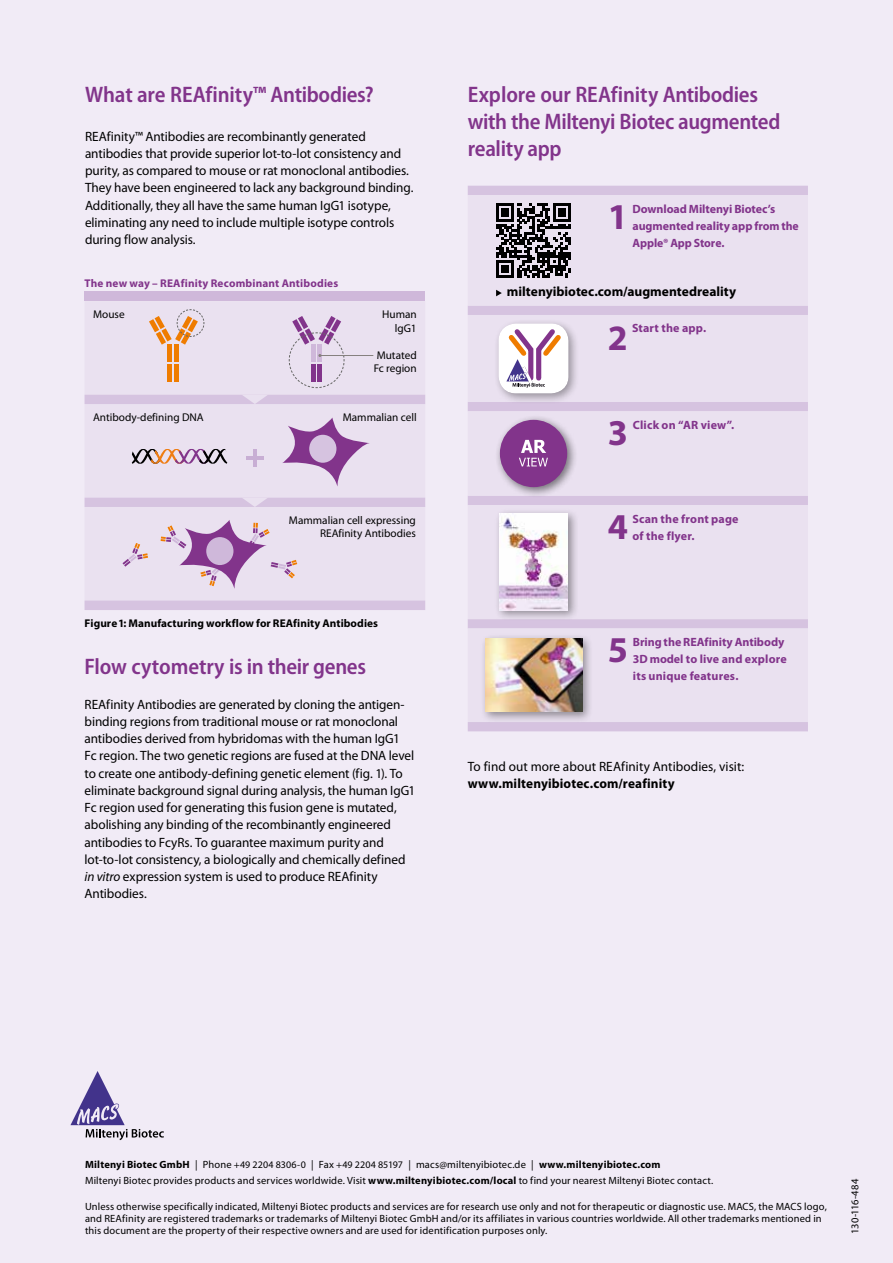
<style>
.page{position:relative;width:893px;height:1263px;background:#f1ebf6}
.page>*{position:absolute;margin:0;border:0;box-sizing:border-box;transform-origin:0 0}
.t1{font:700 36.45px "Myriad Pro";color:#82348b}
.t2{font:700 35.85px "Myriad Pro";color:#82348b}
.t3{font:600 semi-condensed 22.5px/27px "Myriad Pro";letter-spacing:-.015em;color:#82348b}
.t4{font:13.5px/17.2px "Myriad Pro";letter-spacing:-.005em;color:#000}
.t5{font:700 13.5px "Myriad Pro";letter-spacing:.005em;color:#000}
.t6{font:700 12px/17.2px "Myriad Pro";color:#82348b}
.t7{font:11.25px/13.5px "Myriad Pro";color:#000;text-align:right}
.t8{font:700 11.25px "Myriad Pro";letter-spacing:.005em;color:#000}
.t9{font:700 11.25px "Myriad Pro";letter-spacing:.015em;color:#82348b}
.t10{font:10.5px/12px "Myriad Pro";letter-spacing:.015em;color:#000}
.t11{font:10.5px "Myriad Pro";letter-spacing:-.015em;color:#000}
.s1{font-style:italic}
.s2{font-weight:700}
.s3{font-size:10.05px}
</style>
<div class="page">
<div style="left:468px;top:186px;width:340px;height:545px;background:#d6c3e0"></div>
<svg style="left:468px;top:195px;width:340px;height:527px;fill:#eae1f0"></svg>
<svg style="left:496px;top:204px;width:75px;height:74px"></svg>
<div style="left:493px;top:318px;width:87px;height:87px;background:#000;opacity:.35"></div>
<div style="left:498px;top:322px;width:73px;height:72px;background:#fff;opacity:.75"></div>
<div style="left:495px;top:414px;width:83px;height:84px;background:#000;opacity:.5"></div>
<div style="left:500px;top:420px;width:67px;height:67px;background:#82348b;border-radius:50%"></div>
<svg style="left:519px;top:440px;width:29px;height:26px"></svg>
<div style="left:494px;top:508px;width:85px;height:114px;background:#000;opacity:.4"></div>
<img style="left:499px;top:513px;width:69px;height:97px">
<div style="left:480px;top:634px;width:113px;height:89px;background:#000;opacity:.4"></div>
<img style="left:485px;top:639px;width:97px;height:73px">
<svg style="left:496px;top:290px;width:6px;height:6px"></svg>
<div style="left:85px;top:292px;width:340px;height:9px;background:#cfb8da"></div>
<div style="left:85px;top:315px;width:340px;height:80px;background:#eae1f0"></div>
<svg style="left:85px;top:395px;width:340px;height:215px;fill:#eae1f0"></svg>
<svg style="left:242px;top:395px;width:26px;height:9px"></svg>
<svg style="left:242px;top:498px;width:26px;height:9px"></svg>
<hr style="left:254px;top:449px;width:3px;height:17px;background:#c8aed4">
<hr style="left:247px;top:456px;width:17px;height:3px;background:#c8aed4">
<hr style="left:168px;top:344px;width:4px;height:18px;background:#ef7c00">
<div style="left:174px;top:344px;width:5px;height:18px;background:#ef7c00"></div>
<hr style="left:168px;top:364px;width:4px;height:18px;background:#ef7c00">
<div style="left:174px;top:364px;width:5px;height:18px;background:#ef7c00"></div>
<svg style="left:149px;top:309px;width:56px;height:36px"></svg>
<svg style="left:282px;top:418px;width:88px;height:69px"></svg>
<div style="left:309px;top:435px;width:27px;height:28px;background:#d6c3e0;border-radius:50%"></div>
<svg style="left:122px;top:543px;width:26px;height:24px"></svg>
<svg style="left:161px;top:520px;width:136px;height:69px"></svg>
<div style="left:206px;top:537px;width:27px;height:28px;background:#cfb8da;border-radius:50%"></div>
<svg style="left:131px;top:449px;width:97px;height:15px"></svg>
<hr style="left:320px;top:355px;width:53px;height:1px;background:#86817f">
<svg style="left:288px;top:316px;width:57px;height:72px"></svg>
<svg style="left:70px;top:1071px;width:94px;height:69px"></svg>
<h3 class="t3" style="left:85px;top:81px;width:290px">What are REAfinity™ Antibodies?</h3>
<p class="t4" style="left:85px;top:128px;width:330px">REAfinity™ Antibodies are recombinantly generated antibodies that provide superior lot-to-lot consistency and purity, as compared to mouse or rat monoclonal antibodies.<br>They have been engineered to lack any background binding.<br>Additionally, they all have the same human IgG1 isotype, eliminating any need to include multiple isotype controls during flow analysis.</p>
<p class="t9" style="left:85px;top:277px;width:255px">The new way – REAfinity Recombinant Antibodies</p>
<p class="t7" style="left:93px;top:308px;width:33px">Mouse</p>
<p class="t7" style="left:93px;top:411px;width:112px">Antibody-defining DNA</p>
<p class="t7" style="left:382px;top:308px;width:36px">Human lgG1</p>
<p class="t7" style="left:374px;top:349px;width:45px;text-align:left">Mutated<br>Fc region</p>
<p class="t7" style="left:343px;top:411px;width:75px">Mammalian cell</p>
<p class="t7" style="left:289px;top:513px;width:128px">Mammalian cell expressing<br>REAfinity Antibodies</p>
<p class="t8" style="left:85px;top:617px;width:295px">Figure 1: Manufacturing workflow for REAfinity Antibodies</p>
<h3 class="t3" style="left:85px;top:653px;width:283px">Flow cytometry is in their genes</h3>
<p class="t4" style="left:85px;top:696px;width:332px">REAfinity Antibodies are generated by cloning the antigen&shy;binding regions from traditional mouse or rat monoclonal antibodies derived from hybridomas with the human IgG1<br>Fc region. The two genetic regions are fused at the DNA level to create one antibody-defining genetic element (fig. 1). To eliminate background signal during analysis, the human IgG1<br>Fc region used for generating this fusion gene is mutated, abolishing any binding of the recombinantly engineered antibodies to FcyRs. To guarantee maximum purity and lot-to-lot consistency, a biologically and chemically defined <span class="s1">in vitro</span> expression system is used to produce REAfinity Antibodies.</p>
<h3 class="t3" style="left:468px;top:81px;width:314px">Explore our REAfinity Antibodies with the Miltenyi Biotec augmented reality app</h3>
<h1 class="t1" style="left:608px;top:196px;width:22px">1</h1>
<p class="t6" style="left:632px;top:200px;width:168px">Download Miltenyi Biotec’s augmented reality app from the<br>Apple® App Store.</p>
<p class="t5" style="left:507px;top:284px;width:231px">miltenyibiotec.com/augmentedreality</p>
<h2 class="t2" style="left:608px;top:318px;width:21px">2</h2>
<p class="t6" style="left:632px;top:320px;width:76px">Start the app.</p>
<h1 class="t1" style="left:608px;top:413px;width:22px">3</h1>
<p class="t6" style="left:633px;top:416px;width:103px">Click on “AR view”.</p>
<h1 class="t1" style="left:608px;top:506px;width:22px">4</h1>
<p class="t6" style="left:632px;top:510px;width:108px">Scan the front page of the flyer.</p>
<h1 class="t1" style="left:608px;top:630px;width:22px">5</h1>
<p class="t6" style="left:633px;top:633px;width:155px">Bring the REAfinity Antibody<br>3D model to live and explore its unique features.</p>
<p class="t4" style="left:468px;top:758px;width:278px">To find out more about REAfinity Antibodies, visit:</p>
<p class="t5" style="left:468px;top:776px;width:208px">www.miltenyibiotec.com/reafinity</p>
<p class="t10" style="left:85px;top:1157px;width:630px;line-height:16.2px"><span class="s2">Miltenyi Biotec GmbH</span> | Phone <span class="s3">+49 2204 8306-0</span> | Fax <span class="s3">+49 2204 85197</span> | macs@miltenyibiotec.de | <span class="s2">www.miltenyibiotec.com<br></span>Miltenyi Biotec provides products and services worldwide. Visit <span class="s2">www.miltenyibiotec.com/local</span> to find your nearest Miltenyi Biotec contact.</p>
<p class="t10" style="left:85px;top:1200px;width:743px">Unless otherwise specifically indicated, Miltenyi Biotec products and services are for research use only and not for therapeutic or diagnostic use. MACS, the MACS logo, and REAfinity are registered trademarks or trademarks of Miltenyi Biotec GmbH and/or its affiliates in various countries worldwide. All other trademarks mentioned in this document are the property of their respective owners and are used for identification purposes only.</p>
<p class="t11" style="left:849px;top:1233px;width:56px;rotate:-90deg">130-116-484</p>
</div>
